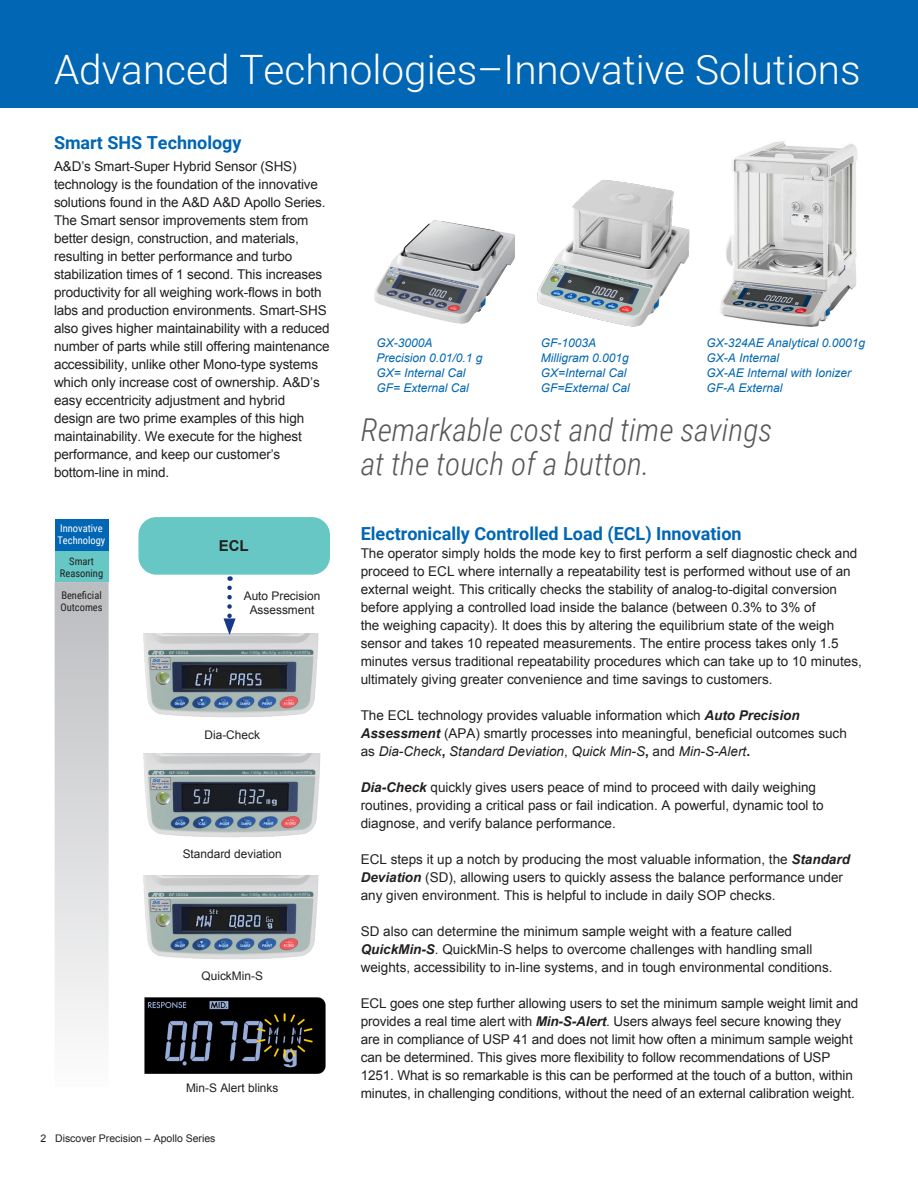
<style>
.page{position:relative;width:918px;height:1188px;background:#fff}
.page>*{position:absolute;margin:0;border:0;box-sizing:border-box;transform-origin:0 0}
.t1{font:300 40.5px "Roboto";color:#fff}
.t2{font:italic 300 31.5px/34.5px "Roboto Condensed";color:#57585a}
.t3{font:700 18px "Roboto";color:#0166b3}
.t4{font:700 15px "Arial";color:#231f20}
.t5{font:13.5px/18px "Arial";color:#231f20}
.t6{font:italic 12px/15px "Arial";color:#0166b3}
.t7{font:11.85px/14.5px "Arial";color:#231f20;text-align:center}
.t8{font:10.5px/12px "Roboto Condensed";color:#231f20;text-align:center}
.t9{font:10.5px "Arial";color:#231f20}
.t10{font:10.5px "Roboto Condensed";color:#fff}
.s1{font-weight:700;font-style:italic}
.s2{font-style:italic}
.s3{font-weight:700}
</style>
<div class="page">
<div style="left:55px;top:551px;width:54px;height:31px;background:#66c7c5"></div>
<div style="left:55px;top:519px;width:54px;height:32px;background:#0166b3"></div>
<img style="left:144px;top:997px;width:182px;height:77px">
<img style="left:143px;top:753px;width:178px;height:85px">
<img style="left:143px;top:634px;width:176px;height:84px">
<img style="left:143px;top:876px;width:176px;height:84px">
<img style="left:374px;top:220px;width:141px;height:104px">
<img style="left:720px;top:141px;width:137px;height:186px">
<div style="left:138px;top:517px;width:192px;height:58px;background:#66c7c5;border-radius:18px"></div>
<svg style="left:224px;top:588px;width:12px;height:47px"></svg>
<div style="left:55px;top:582px;width:54px;height:505px;background:linear-gradient(to bottom,#bbbcbf,#fcfcfc)"></div>
<img style="left:537px;top:179px;width:153px;height:148px">
<div style="left:0;top:0;width:918px;height:108px;background:#0166b3"></div>
<p class="t1" style="left:54px;top:42px;width:808px">Advanced Technologies–Innovative Solutions</p>
<p class="t3" style="left:54px;top:129px;width:189px">Smart SHS Technology</p>
<p class="t5" style="left:54px;top:157px;width:277px">A&amp;D’s Smart-Super Hybrid Sensor (SHS) technology is the foundation of the innovative solutions found in the A&amp;D A&amp;D Apollo Series.<br>The Smart sensor improvements stem from better design, construction, and materials, resulting in better performance and turbo stabilization times of 1 second. This increases productivity for all weighing work-flows in both labs and production environments. Smart-SHS also gives higher maintainability with a reduced number of parts while still offering maintenance accessibility, unlike other Mono-type systems which only increase cost of ownership. A&amp;D’s easy eccentricity adjustment and hybrid<br>design are two prime examples of this high maintainability. We execute for the highest performance, and keep our customer’s bottom-line in mind.</p>
<p class="t10" style="left:60px;top:521px;width:44px">Innovative</p>
<p class="t10" style="left:57px;top:533px;width:49px">Technology</p>
<p class="t8" style="left:60px;top:554px;width:45px">Smart<br>Reasoning</p>
<p class="t8" style="left:60px;top:589px;width:44px;text-align:left">Beneficial<br>Outcomes</p>
<p class="t4" style="left:219px;top:536px;width:31px">ECL</p>
<p class="t7" style="left:244px;top:588px;width:78px">Auto Precision<br>Assessment</p>
<p class="t7" style="left:205px;top:728px;width:57px">Dia-Check</p>
<p class="t7" style="left:183px;top:846px;width:101px">Standard deviation</p>
<p class="t7" style="left:202px;top:969px;width:63px">QuickMin-S</p>
<p class="t7" style="left:186px;top:1081px;width:94px">Min-S Alert blinks</p>
<p class="t9" style="left:40px;top:1131px;width:177px">2 Discover Precision – Apollo Series</p>
<p class="t6" style="left:376px;top:336px;width:108px">GX-3000A<br>Precision 0.01/0.1 g</p>
<p class="t6" style="left:376px;top:366px;width:91px">GX= Internal Cal</p>
<p class="t6" style="left:376px;top:381px;width:94px">GF= External Cal</p>
<p class="t6" style="left:541px;top:336px;width:90px">GF-1003A<br>Milligram 0.001g</p>
<p class="t6" style="left:541px;top:366px;width:87px">GX=Internal Cal</p>
<p class="t6" style="left:541px;top:381px;width:91px">GF=External Cal</p>
<p class="t6" style="left:706px;top:336px;width:160px">GX-324AE Analytical 0.0001g</p>
<p class="t6" style="left:706px;top:351px;width:146px">GX-A Internal<br>GX-AE Internal with Ionizer</p>
<p class="t6" style="left:706px;top:381px;width:78px">GF-A External</p>
<p class="t2" style="left:361px;top:411px;width:413px">Remarkable cost and time savings at the touch of a button.</p>
<p class="t3" style="left:361px;top:521px;width:382px">Electronically Controlled Load (ECL) Innovation</p>
<p class="t5" style="left:361px;top:544px;width:503px">The operator simply holds the mode key to first perform a self diagnostic check and proceed to ECL where internally a repeatability test is performed without use of an external weight. This critically checks the stability of analog-to-digital conversion before applying a controlled load inside the balance (between 0.3% to 3% of<br>the weighing capacity). It does this by altering the equilibrium state of the weigh sensor and takes 10 repeated measurements. The entire process takes only 1.5 minutes versus traditional repeatability procedures which can take up to 10 minutes, ultimately giving greater convenience and time savings to customers.</p>
<p class="t5" style="left:361px;top:706px;width:488px">The ECL technology provides valuable information which <span class="s1">Auto Precision<br>Assessment</span> (APA) smartly processes into meaningful, beneficial outcomes such as <span class="s2">Dia-Check</span><span class="s3">,</span> <span class="s2">Standard Deviation</span>, <span class="s2">Quick Min-S</span><span class="s3">,</span> and <span class="s2">Min-S-Alert</span><span class="s3">.</span></p>
<p class="t5" style="left:361px;top:778px;width:464px"><span class="s1">Dia-Check</span> quickly gives users peace of mind to proceed with daily weighing routines, providing a critical pass or fail indication. A powerful, dynamic tool to diagnose, and verify balance performance.</p>
<p class="t5" style="left:361px;top:850px;width:491px">ECL steps it up a notch by producing the most valuable information, the <span class="s1">Standard<br>Deviation</span> (SD), allowing users to quickly assess the balance performance under any given environment. This is helpful to include in daily SOP checks.</p>
<p class="t5" style="left:361px;top:922px;width:473px">SD also can determine the minimum sample weight with a feature called<br><span class="s1">QuickMin-S</span>. QuickMin-S helps to overcome challenges with handling small weights, accessibility to in-line systems, and in tough environmental conditions.</p>
<p class="t5" style="left:361px;top:994px;width:499px">ECL goes one step further allowing users to set the minimum sample weight limit and provides a real time alert with <span class="s1">Min-S-Alert</span>. Users always feel secure knowing they are in compliance of USP 41 and does not limit how often a minimum sample weight can be determined. This gives more flexibility to follow recommendations of USP 1251. What is so remarkable is this can be performed at the touch of a button, within minutes, in challenging conditions, without the need of an external calibration weight.</p>
</div>
